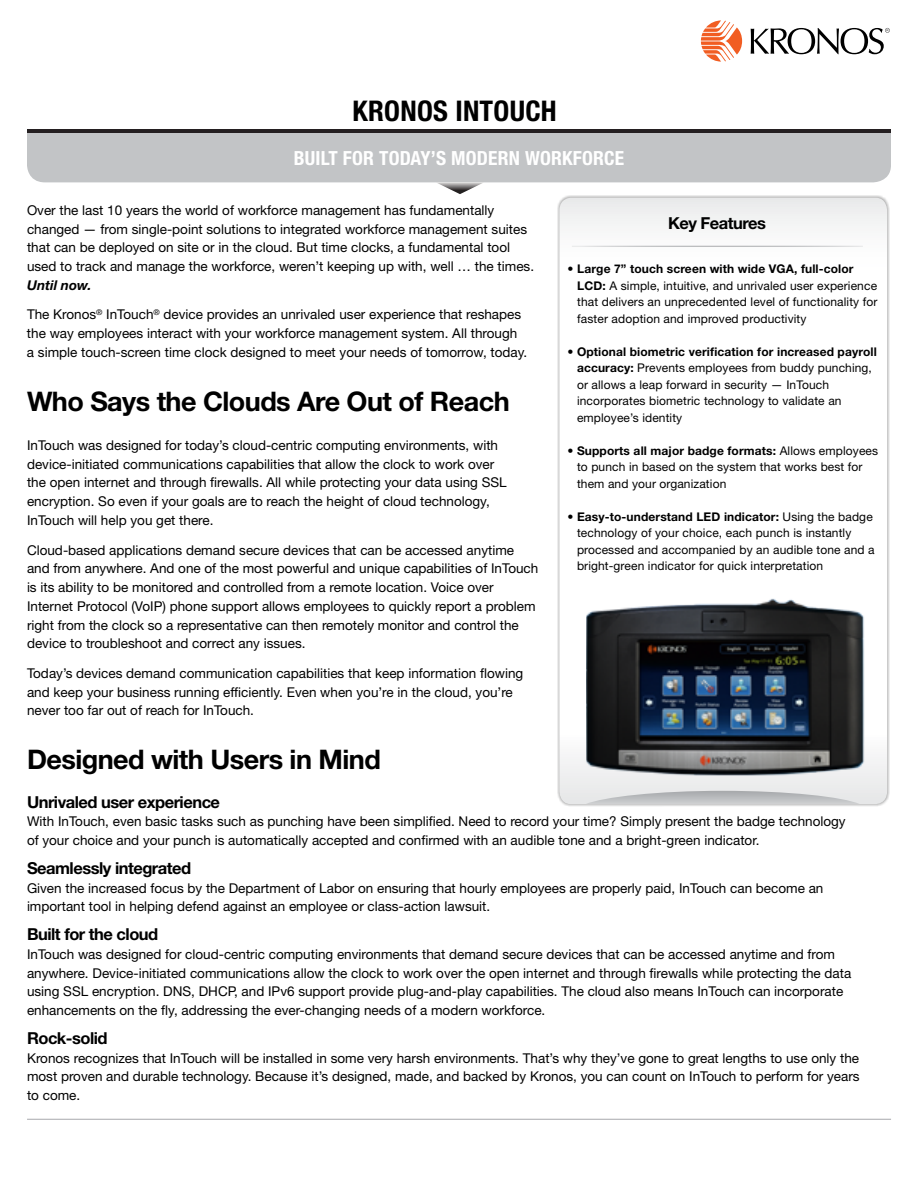
<style>
.page{position:relative;width:918px;height:1188px;background:#fff}
.page>*{position:absolute;margin:0;border:0;box-sizing:border-box;transform-origin:0 0}
.t1{font:700 condensed 28.5px "Helvetica Neue";letter-spacing:.01em;color:#000}
.t2{font:700 27px "Helvetica Neue LT Std";letter-spacing:-.02em;color:#000}
.t3{font:700 condensed 19.5px "Helvetica Neue";letter-spacing:.01em;color:#fff}
.t4{font:700 16.5px "Helvetica Neue LT Std";letter-spacing:-.03em;color:#000}
.t5{font:13.5px/18.8px "Helvetica Neue LT Std";color:#000}
.t6{font:12px/16.5px "Helvetica Neue LT Std";letter-spacing:.01em;color:#000}
.s1{font-weight:700;font-style:italic}
.s2{font-weight:700}
</style>
<div class="page">
<hr style="left:27px;top:1119px;width:864px;height:1px;background:#a7a9ac">
<div style="left:27px;top:133px;width:864px;height:49px;background:#c2c4c6"></div>
<hr style="left:27px;top:130px;width:864px;height:3px;background:#241f21">
<svg style="left:436px;top:182px;width:48px;height:12px"></svg>
<div style="left:557px;top:195px;width:333px;height:612px;background:#000;opacity:.5"></div>
<svg style="left:559px;top:198px;width:328px;height:606px"></svg>
<svg style="left:586px;top:791px;width:274px;height:13px;background:#c8cacb"></svg>
<hr style="left:572px;top:246px;width:291px;height:1px;background:#fff">
<img style="left:587px;top:591px;width:284px;height:192px">
<svg style="left:701px;top:20px;width:41px;height:42px"></svg>
<svg style="left:751px;top:28px;width:139px;height:26px"></svg>
<h1 class="t1" style="left:353px;top:94px;width:206px">KRONOS INTOUCH</h1>
<h3 class="t3" style="left:294px;top:146px;width:332px">BUILT FOR TODAY’S MODERN WORKFORCE</h3>
<p class="t5" style="left:27px;top:201px;width:509px">Over the last 10 years the world of workforce management has fundamentally changed — from single-point solutions to integrated workforce management suites that can be deployed on site or in the cloud. But time clocks, a fundamental tool used to track and manage the workforce, weren’t keeping up with, well … the times.</p>
<p class="t5" style="left:27px;top:270px;width:496px;line-height:29.5px"><span class="s1">Until now.<br></span>The Kronos<sup>®</sup> InTouch<sup>®</sup> device provides an unrivaled user experience that reshapes</p>
<p class="t5" style="left:27px;top:324px;width:502px">the way employees interact with your workforce management system. All through a simple touch-screen time clock designed to meet your needs of tomorrow, today.</p>
<h2 class="t2" style="left:27px;top:385px;width:484px">Who Says the Clouds Are Out of Reach</h2>
<p class="t5" style="left:27px;top:436px;width:481px">InTouch was designed for today’s cloud-centric computing environments, with device-initiated communications capabilities that allow the clock to work over the open internet and through firewalls. All while protecting your data using SSL encryption. So even if your goals are to reach the height of cloud technology, InTouch will help you get there.</p>
<p class="t5" style="left:27px;top:540px;width:513px">Cloud-based applications demand secure devices that can be accessed anytime and from anywhere. And one of the most powerful and unique capabilities of InTouch is its ability to be monitored and controlled from a remote location. Voice over Internet Protocol (VoIP) phone support allows employees to quickly report a problem right from the clock so a representative can then remotely monitor and control the device to troubleshoot and correct any issues.</p>
<p class="t5" style="left:27px;top:663px;width:498px">Today’s devices demand communication capabilities that keep information flowing and keep your business running efficiently. Even when you’re in the cloud, you’re never too far out of reach for InTouch.</p>
<h2 class="t2" style="left:27px;top:743px;width:355px">Designed with Users in Mind</h2>
<p class="t4" style="left:27px;top:791px;width:195px">Unrivaled user experience</p>
<p class="t5" style="left:27px;top:812px;width:820px">With InTouch, even basic tasks such as punching have been simplified. Need to record your time? Simply present the badge technology of your choice and your punch is automatically accepted and confirmed with an audible tone and a bright-green indicator.</p>
<p class="t4" style="left:27px;top:858px;width:166px">Seamlessly integrated</p>
<p class="t5" style="left:27px;top:878px;width:798px">Given the increased focus by the Department of Labor on ensuring that hourly employees are properly paid, InTouch can become an important tool in helping defend against an employee or class-action lawsuit.</p>
<p class="t4" style="left:27px;top:924px;width:133px">Built for the cloud</p>
<p class="t5" style="left:27px;top:945px;width:826px">InTouch was designed for cloud-centric computing environments that demand secure devices that can be accessed anytime and from anywhere. Device-initiated communications allow the clock to work over the open internet and through firewalls while protecting the data using SSL encryption. DNS, DHCP, and IPv6 support provide plug-and-play capabilities. The cloud also means InTouch can incorporate enhancements on the fly, addressing the ever-changing needs of a modern workforce.</p>
<p class="t4" style="left:27px;top:1028px;width:82px">Rock-solid</p>
<p class="t5" style="left:27px;top:1048px;width:834px;text-align:justify">Kronos recognizes that InTouch will be installed in some very harsh environments. That’s why they’ve gone to great lengths to use only the most proven and durable technology. Because it’s designed, made, and backed by Kronos, you can count on InTouch to perform for years to come.</p>
<p class="t4" style="left:668px;top:213px;width:99px">Key Features</p>
<p class="t6" style="left:577px;top:260px;width:302px;text-indent:-10px"><span class="s2">• Large 7” touch screen with wide VGA, full-color LCD:</span> A simple, intuitive, and unrivaled user experience that delivers an unprecedented level of functionality for faster adoption and improved productivity</p>
<p class="t6" style="left:577px;top:343px;width:301px;text-indent:-10px"><span class="s2">• Optional biometric verification for increased payroll accuracy:</span> Prevents employees from buddy punching, or allows a leap forward in security — InTouch incorporates biometric technology to validate an employee’s identity</p>
<p class="t6" style="left:577px;top:442px;width:303px;text-indent:-10px"><span class="s2">• Supports all major badge formats:</span> Allows employees to punch in based on the system that works best for them and your organization</p>
<p class="t6" style="left:577px;top:508px;width:299px;text-indent:-10px"><span class="s2">• Easy-to-understand LED indicator:</span> Using the badge technology of your choice, each punch is instantly processed and accompanied by an audible tone and a bright-green indicator for quick interpretation</p>
</div>
